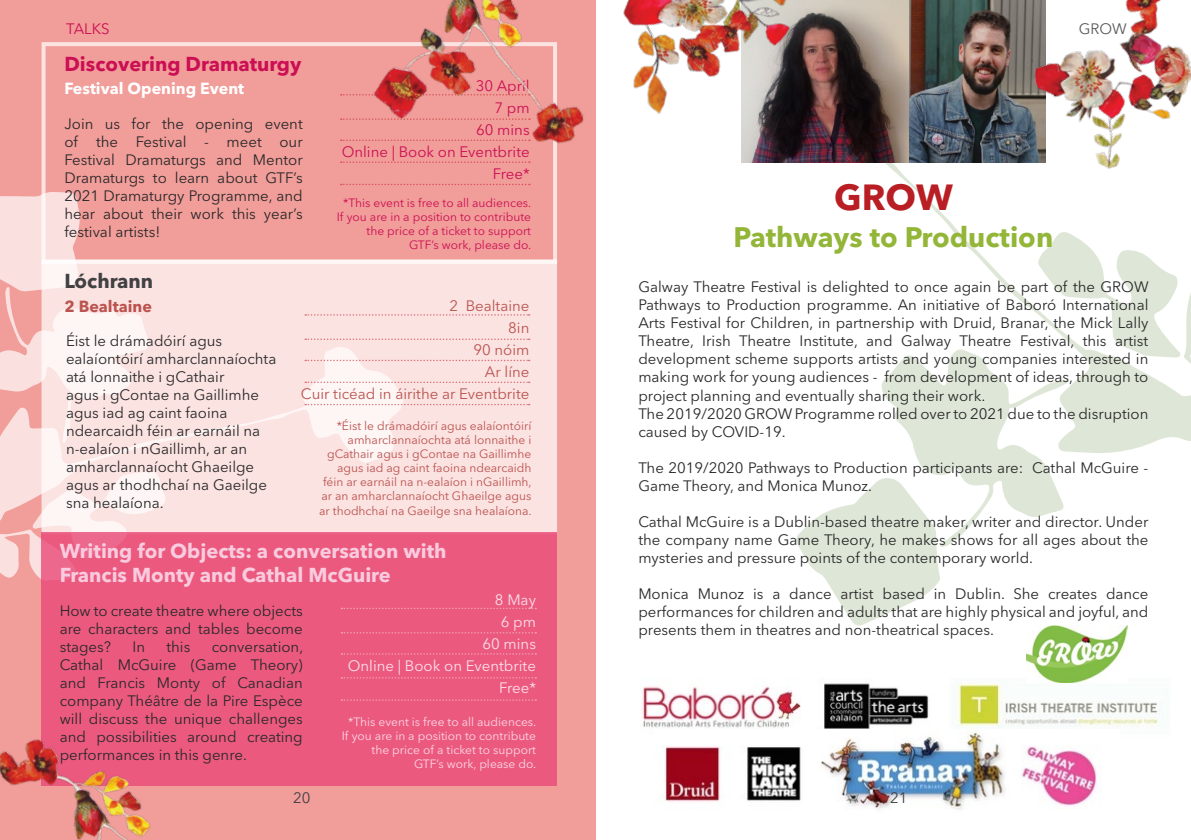
<style>
.page{position:relative;width:1191px;height:840px;background:#fff}
.page>*{position:absolute;margin:0;border:0;box-sizing:border-box;transform-origin:0 0}
.t1{font:700 36px "Avenir Next LT Pro";color:#b81e23}
.t2{font:700 28px "Avenir Next LT Pro";color:#93b638}
.t3{font:700 20px/24px "Avenir Next LT Pro";color:#f9cbdf}
.t4{font:700 20px "Avenir Next LT Pro";color:#cb0f54}
.t5{font:700 20px "Avenir Next LT Pro";color:#414042}
.t6{font:700 16px "Avenir Next LT Pro";color:#fff}
.t7{font:700 16px "Avenir Next LT Pro";color:#bb534f}
.t8{font:15px/18px "Avenir Next LT Pro";color:#292829;text-align:justify}
.t9{font:15px/22px "Avenir Next LT Pro";color:#bb534f;text-align:right}
.t10{font:15px/22px "Avenir Next LT Pro";color:#cb0f54;text-align:right}
.t11{font:15px/22px "Avenir Next LT Pro";color:#fcdfeb;text-align:right}
.t12{font:15px "Avenir Next LT Pro";color:#414042}
.t13{font:15px "Avenir Next LT Pro";color:#58595b}
.t14{font:12px/14px "Avenir Next LT Pro";color:#bb534f;text-align:right}
.t15{font:12px/14px "Avenir Next LT Pro";color:#cb0f54;text-align:right}
.t16{font:12px/14px "Avenir Next LT Pro";color:#fbd7e7;text-align:right}
</style>
<div class="page">
<svg style="left:869px;top:162px;width:322px;height:279px"></svg>
<svg style="left:796px;top:230px;width:385px;height:396px"></svg>
<div style="left:0;top:0;width:595px;height:839px;background:#f19d99"></div>
<svg style="left:0;top:443px;width:42px;height:94px;fill:#fae0df"></svg>
<svg style="left:0;top:192px;width:80px;height:251px"></svg>
<svg style="left:32px;top:471px;width:10px;height:66px"></svg>
<svg style="left:42px;top:264px;width:515px;height:267px;background:#fbe5e4"></svg>
<div style="left:42px;top:531px;width:515px;height:254px;background:#eb5a7e"></div>
<svg style="left:305px;top:314px;width:224px;height:1px"></svg>
<svg style="left:305px;top:338px;width:224px;height:2px"></svg>
<svg style="left:305px;top:359px;width:224px;height:2px"></svg>
<svg style="left:305px;top:381px;width:224px;height:2px"></svg>
<svg style="left:305px;top:403px;width:224px;height:2px"></svg>
<div style="left:42px;top:42px;width:515px;height:222px;border:4px solid #fff"></div>
<svg style="left:341px;top:607px;width:195px;height:1px"></svg>
<svg style="left:341px;top:632px;width:195px;height:1px"></svg>
<svg style="left:341px;top:653px;width:195px;height:1px"></svg>
<svg style="left:341px;top:677px;width:195px;height:1px"></svg>
<svg style="left:341px;top:699px;width:195px;height:1px"></svg>
<img style="left:309px;top:0;width:287px;height:214px">
<img style="left:0;top:537px;width:206px;height:302px">
<img style="left:641px;top:682px;width:522px;height:47px">
<img style="left:665px;top:729px;width:432px;height:81px">
<img style="left:1026px;top:625px;width:101px;height:57px">
<img style="left:908px;top:0;width:61px;height:162px">
<img style="left:869px;top:0;width:39px;height:162px">
<img style="left:969px;top:0;width:222px;height:202px">
<img style="left:552px;top:0;width:317px;height:183px">
<p class="t10" style="left:66px;top:18px;width:45px">TALKS</p>
<h3 class="t4" style="left:64px;top:52px;width:238px">Discovering Dramaturgy</h3>
<p class="t6" style="left:64px;top:79px;width:181px">Festival Opening Event</p>
<p class="t8" style="left:64px;top:114px;width:240px">Join us for the opening event of the Festival - meet our Festival Dramaturgs and Mentor Dramaturgs to learn about GTF’s 2021 Dramaturgy Programme, and hear about their work this year’s festival artists!</p>
<p class="t10" style="left:342px;top:74px;width:189px">30 April<br>7 pm<br>60 mins<br>Online | Book on Eventbrite<br>Free*</p>
<p class="t15" style="left:337px;top:195px;width:196px">*This event is free to all audiences.<br>If you are in a position to contribute the price of a ticket to support<br>GTF’s work, please do.</p>
<h3 class="t5" style="left:64px;top:269px;width:90px">Lóchrann</h3>
<p class="t7" style="left:64px;top:296px;width:89px">2 Bealtaine</p>
<p class="t8" style="left:66px;top:331px;width:212px;text-align:left">Éist le drámadóirí agus ealaíontóirí amharclannaíochta atá lonnaithe i gCathair<br>agus i gContae na Gaillimhe agus iad ag caint faoina ndearcaidh féin ar earnáil na n-ealaíon i nGaillimh, ar an amharclannaíocht Ghaeilge agus ar thodhchaí na Gaeilge sna healaíona.</p>
<p class="t9" style="left:301px;top:294px;width:230px">2 Bealtaine<br>8in<br>90 nóim<br>Ar líne<br>Cuir ticéad in áirithe ar Eventbrite</p>
<p class="t14" style="left:319px;top:419px;width:214px">*Éist le drámadóirí agus ealaíontóirí amharclannaíochta atá lonnaithe i gCathair agus i gContae na Gaillimhe agus iad ag caint faoina ndearcaidh féin ar earnáil na n-ealaíon i nGaillimh, ar an amharclannaíocht Ghaeilge agus ar thodhchaí na Gaeilge sna healaíona.</p>
<h3 class="t3" style="left:60px;top:539px;width:388px">Writing for Objects: a conversation with<br>Francis Monty and Cathal McGuire</h3>
<p class="t8" style="left:60px;top:601px;width:245px">How to create theatre where objects are characters and tables become stages?</p>
<p class="t8" style="left:132px;top:637px;width:14px">In</p>
<p class="t8" style="left:166px;top:637px;width:25px">this</p>
<p class="t8" style="left:60px;top:637px;width:245px;text-indent:152px">conversation, Cathal McGuire (Game Theory) and Francis Monty of Canadian company Théâtre de la Pire Espèce will discuss the unique challenges and possibilities around creating performances in this genre.</p>
<p class="t12" style="left:293px;top:788px;width:19px">20</p>
<p class="t11" style="left:348px;top:588px;width:190px">8 May<br>6 pm<br>60 mins<br>Online | Book on Eventbrite<br>Free*</p>
<p class="t16" style="left:342px;top:714px;width:196px">*This event is free to all audiences.<br>If you are in a position to contribute the price of a ticket to support<br>GTF’s work, please do.</p>
<p class="t13" style="left:1078px;top:20px;width:50px">GROW</p>
<h1 class="t1" style="left:834px;top:175px;width:121px">GROW</h1>
<h2 class="t2" style="left:733px;top:219px;width:321px">Pathways to Production</h2>
<p class="t8" style="left:638px;top:278px;width:512px;text-align:left">Galway Theatre Festival is delighted to once again be part of the GROW Pathways to Production programme. An initiative of Baboró International Arts Festival for Children, in partnership with Druid, Branar, the Mick Lally Theatre, Irish Theatre Institute, and Galway Theatre Festival, this artist development scheme supports artists and young companies interested in making work for young audiences - from development of ideas, through to project planning and eventually sharing their work.<br>The 2019/2020 GROW Programme rolled over to 2021 due to the disruption caused by COVID-19.</p>
<p class="t8" style="left:638px;top:458px;width:511px">The 2019/2020 Pathways to Production participants are: Cathal McGuire -<br>Game Theory, and Monica Munoz.</p>
<p class="t8" style="left:638px;top:512px;width:511px">Cathal McGuire is a Dublin-based theatre maker, writer and director. Under the company name Game Theory, he makes shows for all ages about the mysteries and pressure points of the contemporary world.</p>
<p class="t8" style="left:638px;top:584px;width:511px">Monica Munoz is a dance artist based in Dublin. She creates dance performances for children and adults that are highly physical and joyful, and presents them in theatres and non-theatrical spaces.</p>
<p class="t12" style="left:890px;top:788px;width:19px">21</p>
</div>
